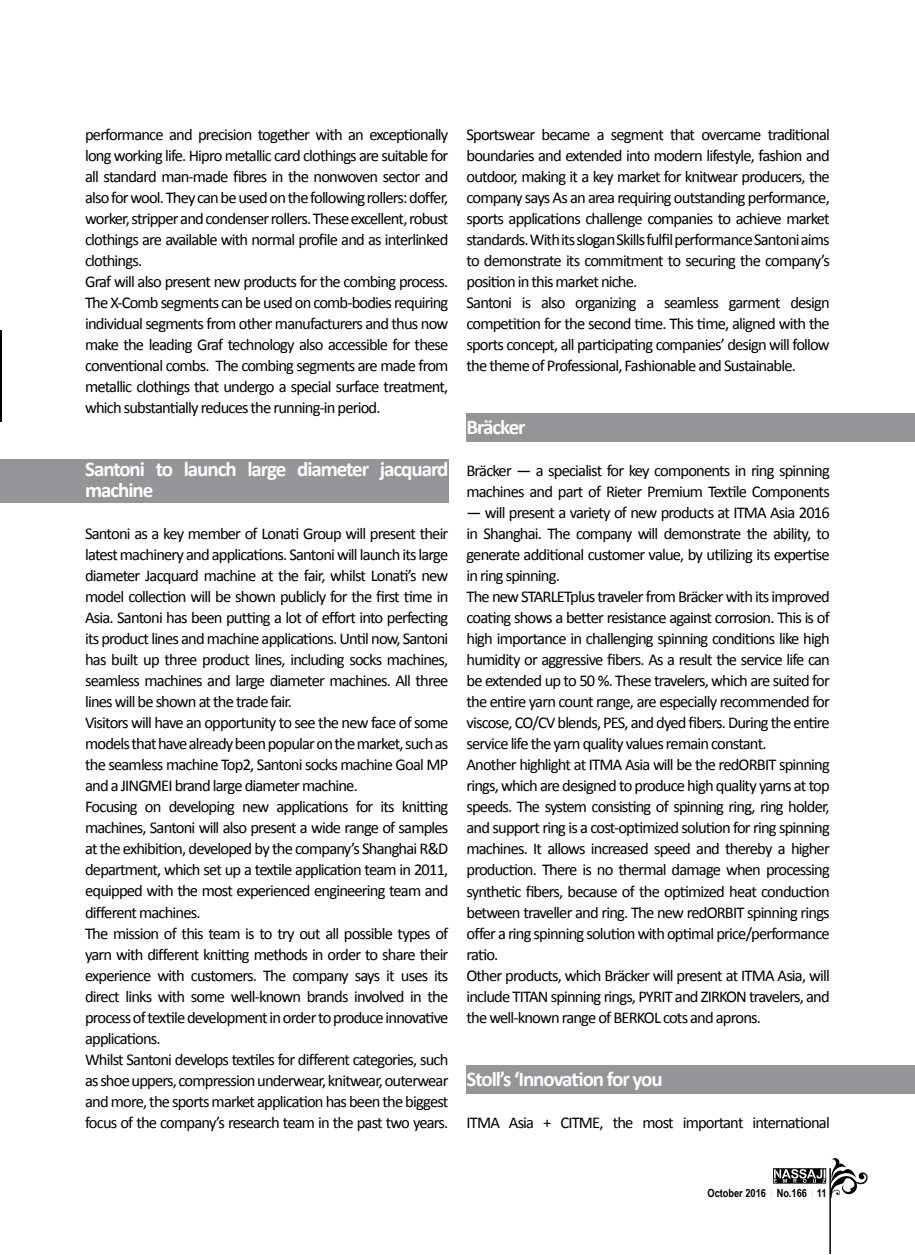
<style>
.page{position:relative;width:915px;height:1255px;background:#fff}
.page>*{position:absolute;margin:0;border:0;box-sizing:border-box;transform-origin:0 0}
.t1{font:700 21px/21px "Calibri";letter-spacing:-.05em;color:#fff}
.t2{font:16.5px/21px "Calibri";letter-spacing:-.05em;color:#000}
.t3{font:700 11.25px "Arial Narrow";color:#000}
</style>
<div class="page">
<hr style="left:829px;top:1168px;width:1px;height:85px;background:#000">
<svg style="left:771px;top:1158px;width:97px;height:40px"></svg>
<div style="left:0;top:459px;width:448px;height:43px;background:#939598"></div>
<div style="left:466px;top:413px;width:448px;height:28px;background:#939598"></div>
<div style="left:466px;top:1065px;width:448px;height:29px;background:#939598"></div>
<hr style="left:0;top:330px;width:1px;height:91px;background:#000">
<p class="t2" style="left:85px;top:124px;width:364px">performance and precision together with an exceptionally long working life. Hipro metallic card clothings are suitable for all standard man-made fibres in the nonwoven sector and alsoforwool.Theycanbeusedonthefollowingrollers:doffer, worker,stripperandcondenserrollers.Theseexcellent,robust clothings are available with normal profile and as interlinked clothings.<br>Graf will also present new products for the combing process.<br>The -X Comb segments can be used on comb-bodies requiring individual segments from other manufacturers and thus now make the leading Graf technology also accessible for these conventional combs. The combing segments are made from metallic clothings that undergo a special surface treatment, which substantially reduces the running i n- period.</p>
<p class="t1" style="left:184px;top:458px;width:54px">launch</p>
<p class="t1" style="left:247px;top:458px;width:40px">large</p>
<p class="t1" style="left:297px;top:458px;width:74px">diameter</p>
<p class="t1" style="left:380px;top:458px;width:70px">jacquard</p>
<p class="t1" style="left:85px;top:458px;width:70px">Santoni machine</p>
<p class="t2" style="left:85px;top:523px;width:364px">Santoni as a key member of Lonati Group will present their</p>
<p class="t2" style="left:85px;top:544px;width:364px">latest machinery and applications. Santoni will launch its large</p>
<p class="t2" style="left:85px;top:565px;width:364px">diameter Jacquard machine at the fair, whilst Lonatis’ new</p>
<p class="t2" style="left:85px;top:586px;width:364px">model collection will be shown publicly for the first time in</p>
<p class="t2" style="left:85px;top:607px;width:364px">Asia. Santoni has been putting a lot of effort into perfecting</p>
<p class="t2" style="left:85px;top:628px;width:364px">its product lines and machine applications. Until now, Santoni</p>
<p class="t2" style="left:85px;top:649px;width:364px">has built up three product lines, including socks machines,</p>
<p class="t2" style="left:85px;top:670px;width:364px">seamless machines and large diameter machines. All three</p>
<p class="t2" style="left:288px;top:691px;width:6px">.</p>
<p class="t1" style="left:156px;top:458px;width:19px">to</p>
<p class="t2" style="left:85px;top:691px;width:365px">lines will be shown at the trade fair<br>Visitors will have an opportunity to see the new face of some modelsthathavealreadybeenpopularonthemarket,suchas the seamless machine Top2, Santoni socks machine Goal MP and a JINGMEI brand large diameter machine.<br>Focusing on developing new applications for its knitting machines, Santoni will also present a wide range of samples at the exhibition, developed by the company s’ Shanghai &amp;R D department, which set up a textile application team in 2011, equipped with the most experienced engineering team and different machines.<br>The mission of this team is to try out all possible types of yarn with different knitting methods in order to share their experience with customers. The company says it uses its direct links with some well-known brands involved in the process of textile development in order to produce innovative applications.<br>Whilst Santoni develops textiles for different categories, such asshoeuppers,compressionunderwear,knitwear,outerwear and more, the sports market application has been the biggest focus of the company s’ research team in the past two years.</p>
<p class="t2" style="left:466px;top:124px;width:365px">Sportswear became a segment that overcame traditional</p>
<p class="t2" style="left:466px;top:145px;width:364px">boundaries and extended into modern lifestyle, fashion and</p>
<p class="t2" style="left:466px;top:166px;width:365px">outdoor, making ait key market for knitwear producers, the</p>
<p class="t2" style="left:466px;top:187px;width:365px">company says As an area requiring outstanding performance,</p>
<p class="t2" style="left:466px;top:208px;width:364px">sports applications challenge companies to achieve market</p>
<p class="t2" style="left:466px;top:229px;width:364px">standards.WithitssloganSkillsfulfilperformanceSantoniaims</p>
<p class="t2" style="left:466px;top:250px;width:365px">to demonstrate its commitment to securing the company s’</p>
<p class="t2" style="left:466px;top:271px;width:172px">position in this market niche.</p>
<p class="t2" style="left:790px;top:292px;width:41px">design</p>
<p class="t2" style="left:541px;top:292px;width:26px">also</p>
<p class="t2" style="left:664px;top:292px;width:56px">seamless</p>
<p class="t2" style="left:466px;top:292px;width:364px">Santoni<br>competition for the second time. This time, aligned with the sports concept, all participating companies’ design will follow the theme of Professional, Fashionable and Sustainable.</p>
<p class="t2" style="left:521px;top:292px;width:11px">is</p>
<p class="t2" style="left:575px;top:292px;width:63px">organizing</p>
<p class="t2" style="left:728px;top:292px;width:53px">garment</p>
<p class="t2" style="left:646px;top:292px;width:9px">a</p>
<p class="t1" style="left:466px;top:416px;width:61px">Bräcker</p>
<p class="t2" style="left:466px;top:460px;width:364px">Bräcker — a specialist for key components in ring spinning machines and part of Rieter Premium Textile Components</p>
<p class="t2" style="left:466px;top:502px;width:365px">— will present a variety of new products at ITMA Asia 2016 in Shanghai. The company will demonstrate the ability, to generate additional customer value, by utilizing its expertise in ring spinning.<br>The new STARLETplus traveler from Bräcker with its improved coating shows a better resistance against corrosion. This is of high importance in challenging spinning conditions like high humidity or aggressive fibers. As a result the service life can be extended up to 50 %. These travelers, which are suited for the entire yarn count range, are especially recommended for viscose, CO/CV blends, PES, and dyed fibers. During the entire service life the yarn quality values remain constant.<br>Another highlight at ITMA Asia will be the redORBIT spinning rings, which are designed to produce high quality yarns at top speeds. The system consisting of spinning ring, ring holder, and support ring ais cost-optimized solution for ring spinning machines It. allows increased speed and thereby a higher production. There is no thermal damage when processing synthetic fibers, because of the optimized heat conduction between traveller and ring. The new redORBIT spinning rings offer a ring spinning solution with optimal price/performance ratio.<br>Other products, which Bräcker will present at ITMA Asia, will include TITAN spinning rings, PYRIT and ZIRKON travelers, and the well-known range of BERKOL cots and aprons.</p>
<p class="t1" style="left:466px;top:1067px;width:198px">Stoll ‘s’ Innovation for you</p>
<p class="t2" style="left:466px;top:1111px;width:35px">ITMA</p>
<p class="t2" style="left:508px;top:1111px;width:27px">Asia</p>
<p class="t2" style="left:543px;top:1111px;width:10px">+</p>
<p class="t2" style="left:560px;top:1111px;width:45px">CITME,</p>
<p class="t2" style="left:612px;top:1111px;width:22px">the</p>
<p class="t2" style="left:642px;top:1111px;width:33px">most</p>
<p class="t2" style="left:682px;top:1111px;width:62px">important</p>
<p class="t2" style="left:752px;top:1111px;width:79px">international</p>
<p class="t3" style="left:707px;top:1183px;width:60px">October 2016</p>
<p class="t3" style="left:776px;top:1183px;width:32px">No.166</p>
<p class="t3" style="left:816px;top:1184px;width:11px">11</p>
</div>
